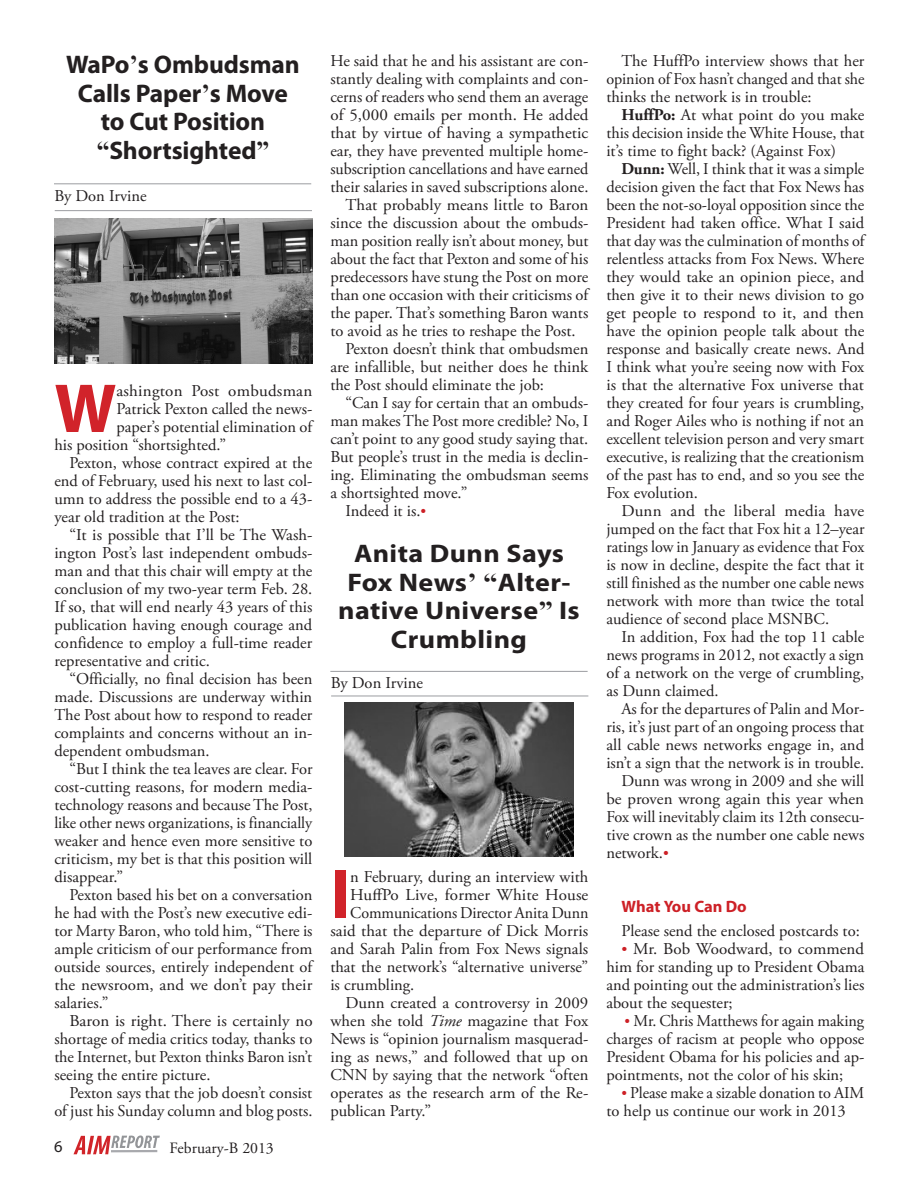
<style>
.page{position:relative;width:918px;height:1188px;background:#fff}
.page>*{position:absolute;margin:0;border:0;box-sizing:border-box;transform-origin:0 0}
.Body_First{font:700 69.9px "Myriad Pro";color:#d1232a}
.PullQuote_in_story{font:700 25.5px/28.5px "Myriad Pro";letter-spacing:-.005em;color:#231f20;text-align:center}
.Head_1{font:700 25.5px/28.5px "Myriad Pro";letter-spacing:.015em;color:#231f20;text-align:center;scale:1.1 1}
.PullQuote_in_story-2{font:16.5px/18px "Adobe Garamond Pro";color:#231f20;text-align:justify}
.Subhead{font:16.5px/18px "Adobe Garamond Pro";color:#231f20;text-align:justify}
.Body_First-2{font:16.5px "Adobe Garamond Pro";color:#231f20}
.continued_slug{font:16.5px "Adobe Garamond Pro";color:#231f20}
.PullQuote_in_story-3{font:700 16.5px "Myriad Pro";color:#cd2026}
.t1{font:16.5px "Myriad Pro";color:#231f20}
.t2{font:15.75px "Adobe Garamond Pro";color:#231f20}
.t3{font:15px "Adobe Garamond Pro";color:#231f20}
.s1{font-family:"Times New Roman"}
.s2{font-size:15px;color:#cd2026}
.s3{font-style:italic}
.s4{font-weight:700}
</style>
<div class="page">
<img style="left:54px;top:218px;width:258px;height:145px">
<img style="left:345px;top:703px;width:229px;height:153px">
<svg style="left:74px;top:1135px;width:86px;height:19px"></svg>
<hr style="left:111px;top:1150px;width:46px;height:2px;background:#a8a9ad">
<hr style="left:54px;top:183px;width:257px;height:1px;background:#a6a7ab">
<hr style="left:55px;top:210px;width:257px;height:1px;background:#a6a7ab">
<hr style="left:330px;top:671px;width:258px;height:1px;background:#a6a7ab">
<hr style="left:331px;top:695px;width:257px;height:2px;background:#a6a7ab">
<p class="PullQuote_in_story" style="left:66px;top:50px;width:235px">WaPo<span class="s1">’</span>s Ombudsman<br>Calls Paper<span class="s1">’</span>s Move to Cut Position <span class="s1">“</span>Shortsighted<span class="s1">”</span></p>
<p class="continued_slug" style="left:55px;top:185px;width:94px">By Don Irvine</p>
<p class="Body_First" style="left:54px;top:363px;width:64px">W</p>
<p class="Body_First-2" style="left:116px;top:381px;width:197px">ashington Post ombudsman</p>
<p class="Body_First-2" style="left:116px;top:399px;width:197px">Patrick Pexton called the news-</p>
<p class="Body_First-2" style="left:116px;top:417px;width:197px">paper’s potential elimination of</p>
<p class="Body_First-2" style="left:54px;top:435px;width:173px">his position “shortsighted.”</p>
<p class="PullQuote_in_story-2" style="left:54px;top:454px;width:260px;text-indent:15px">Pexton, whose contract expired at the end of February, used his next to last col&shy;umn to address the possible end to a 43- year old tradition at the Post:</p>
<p class="PullQuote_in_story-2" style="left:54px;top:526px;width:260px;text-indent:15px">“It is possible that I’ll be The Wash&shy;ington Post’s last independent ombuds&shy;man and that this chair will empty at the conclusion of my two-year term Feb. 28.<br>If so, that will end nearly 43 years of this publication having enough courage and confidence to employ a full-time reader representative and critic.</p>
<p class="PullQuote_in_story-2" style="left:54px;top:670px;width:260px;text-indent:15px">“Officially, no final decision has been made. Discussions are underway within The Post about how to respond to reader complaints and concerns without an in&shy;dependent ombudsman.</p>
<p class="PullQuote_in_story-2" style="left:54px;top:760px;width:260px;text-indent:15px">“But I think the tea leaves are clear. For cost-cutting reasons, for modern media&shy;technology reasons and because The Post, like other news organizations, is financially weaker and hence even more sensitive to criticism, my bet is that this position will disappear.”</p>
<p class="PullQuote_in_story-2" style="left:54px;top:886px;width:260px;text-indent:15px">Pexton based his bet on a conversation he had with the Post’s new executive edi&shy;tor Marty Baron, who told him, “There is ample criticism of our performance from outside sources, entirely independent of the newsroom, and we don’t pay their salaries.”</p>
<p class="PullQuote_in_story-2" style="left:54px;top:1012px;width:260px;text-indent:15px">Baron is right. There is certainly no shortage of media critics today, thanks to the Internet, but Pexton thinks Baron isn’t seeing the entire picture.</p>
<p class="PullQuote_in_story-2" style="left:54px;top:1084px;width:260px;text-align:right">Pexton says that the job doesn’t consist of just his Sunday column and blog posts.</p>
<p class="t1" style="left:54px;top:1136px;width:10px">6</p>
<p class="t3" style="left:170px;top:1138px;width:75px">June-B 2011</p>
<p class="t2" style="left:170px;top:1138px;width:106px">February-B 2013</p>
<p class="PullQuote_in_story-2" style="left:330px;top:53px;width:260px">He said that he and his assistant are con&shy;stantly dealing with complaints and con&shy;cerns of readers who send them an average of 5,000 emails per month. He added that by virtue of having a sympathetic ear, they have prevented multiple home&shy;subscription cancellations and have earned their salaries in saved subscriptions alone.</p>
<p class="PullQuote_in_story-2" style="left:330px;top:197px;width:260px;text-indent:15px">That probably means little to Baron since the discussion about the ombuds&shy;man position really isn’t about money, but about the fact that Pexton and some of his predecessors have stung the Post on more than one occasion with their criticisms of the paper. That’s something Baron wants to avoid as he tries to reshape the Post.</p>
<p class="PullQuote_in_story-2" style="left:330px;top:341px;width:260px;text-indent:15px">Pexton doesn’t think that ombudsmen are infallible, but neither does he think the Post should eliminate the job:</p>
<p class="PullQuote_in_story-2" style="left:330px;top:395px;width:260px;text-indent:15px">“Can I say for certain that an ombuds&shy;man makes The Post more credible? No, I can’t point to any good study saying that.<br>But people’s trust in the media is declin&shy;ing. Eliminating the ombudsman seems a shortsighted move.”</p>
<p class="PullQuote_in_story-2" style="left:345px;top:503px;width:82px">Indeed it is.<span class="s2">•</span></p>
<p class="Head_1" style="left:338px;top:539px;width:221px">Anita Dunn Says<br>Fox News<span class="s1">’ “</span>Alter&shy;native Universe<span class="s1">”</span> Is<br>Crumbling</p>
<p class="continued_slug" style="left:331px;top:673px;width:94px">By Don Irvine</p>
<p class="Body_First" style="left:330px;top:849px;width:21px">I</p>
<p class="Body_First-2" style="left:350px;top:867px;width:240px">n February, during an interview with</p>
<p class="Body_First-2" style="left:350px;top:885px;width:240px">HuffPo Live, former White House</p>
<p class="Body_First-2" style="left:350px;top:903px;width:240px">Communications Director Anita Dunn</p>
<p class="Body_First-2" style="left:330px;top:921px;width:259px">said that the departure of Dick Morris</p>
<p class="Body_First-2" style="left:330px;top:939px;width:259px">and Sarah Palin from Fox News signals</p>
<p class="Body_First-2" style="left:330px;top:957px;width:259px">that the network’s “alternative universe”</p>
<p class="Body_First-2" style="left:330px;top:975px;width:86px">is crumbling.</p>
<p class="PullQuote_in_story-2" style="left:330px;top:994px;width:260px;text-indent:15px">Dunn created a controversy in 2009 when she told <span class="s3">Time</span> magazine that Fox News is “opinion journalism masquerad&shy;ing as news,” and followed that up on CNN by saying that the network “often operates as the research arm of the Re&shy;publican Party.”</p>
<p class="PullQuote_in_story-2" style="left:606px;top:53px;width:260px;text-indent:15px">The HuffPo interview shows that her opinion of Fox hasn’t changed and that she thinks the network is in trouble:</p>
<p class="PullQuote_in_story-2" style="left:606px;top:107px;width:260px;text-indent:15px"><span class="s4">HuffPo:</span> At what point do you make this decision inside the White House, that it’s time to fight back? (Against Fox)</p>
<p class="PullQuote_in_story-2" style="left:606px;top:161px;width:260px;text-indent:15px"><span class="s4">Dunn:</span> Well, I think that it was a simple decision given the fact that Fox News has been the not-so-loyal opposition since the President had taken office. What I said that day was the culmination of months of relentless attacks from Fox News. Where they would take an opinion piece, and then give it to their news division to go get people to respond to it, and then have the opinion people talk about the response and basically create news. And I think what you’re seeing now with Fox is that the alternative Fox universe that they created for four years is crumbling, and Roger Ailes who is nothing if not an excellent television person and very smart executive, is realizing that the creationism of the past has to end, and so you see the Fox evolution.</p>
<p class="PullQuote_in_story-2" style="left:606px;top:503px;width:260px;text-indent:15px">Dunn and the liberal media have jumped on the fact that Fox hit a 12–year ratings low in January as evidence that Fox is now in decline, despite the fact that it still finished as the number one cable news network with more than twice the total audience of second place MSNBC.</p>
<p class="PullQuote_in_story-2" style="left:606px;top:629px;width:259px;text-indent:15px">In addition, Fox had the top 11 cable news programs in 2012, not exactly a sign of a network on the verge of crumbling, as Dunn claimed.</p>
<p class="PullQuote_in_story-2" style="left:606px;top:701px;width:260px;text-indent:15px">As for the departures of Palin and Mor&shy;ris, it’s just part of an ongoing process that all cable news networks engage in, and isn’t a sign that the network is in trouble.</p>
<p class="PullQuote_in_story-2" style="left:606px;top:773px;width:260px;text-indent:15px">Dunn was wrong in 2009 and she will be proven wrong again this year when Fox will inevitably claim its 12th consecu&shy;tive crown as the number one cable news network.<span class="s2">•</span></p>
<p class="PullQuote_in_story-3" style="left:621px;top:896px;width:127px">What You Can Do</p>
<p class="Subhead" style="left:621px;top:922px;width:240px">Please send the enclosed postcards to:</p>
<p class="Subhead" style="left:606px;top:940px;width:260px;text-indent:15px"><span class="s2">•</span> Mr. Bob Woodward, to commend him for standing up to President Obama and pointing out the administration’s lies about the sequester;</p>
<p class="Subhead" style="left:606px;top:1012px;width:260px;text-indent:18px"><span class="s2">•</span> Mr. Chris Matthews for again making charges of racism at people who oppose President Obama for his policies and ap&shy;pointments, not the color of his skin;</p>
<p class="Subhead" style="left:606px;top:1084px;width:259px;text-indent:15px"><span class="s2">•</span> Please make a sizable donation to AIM to help us continue our work in 2013</p>
</div>
